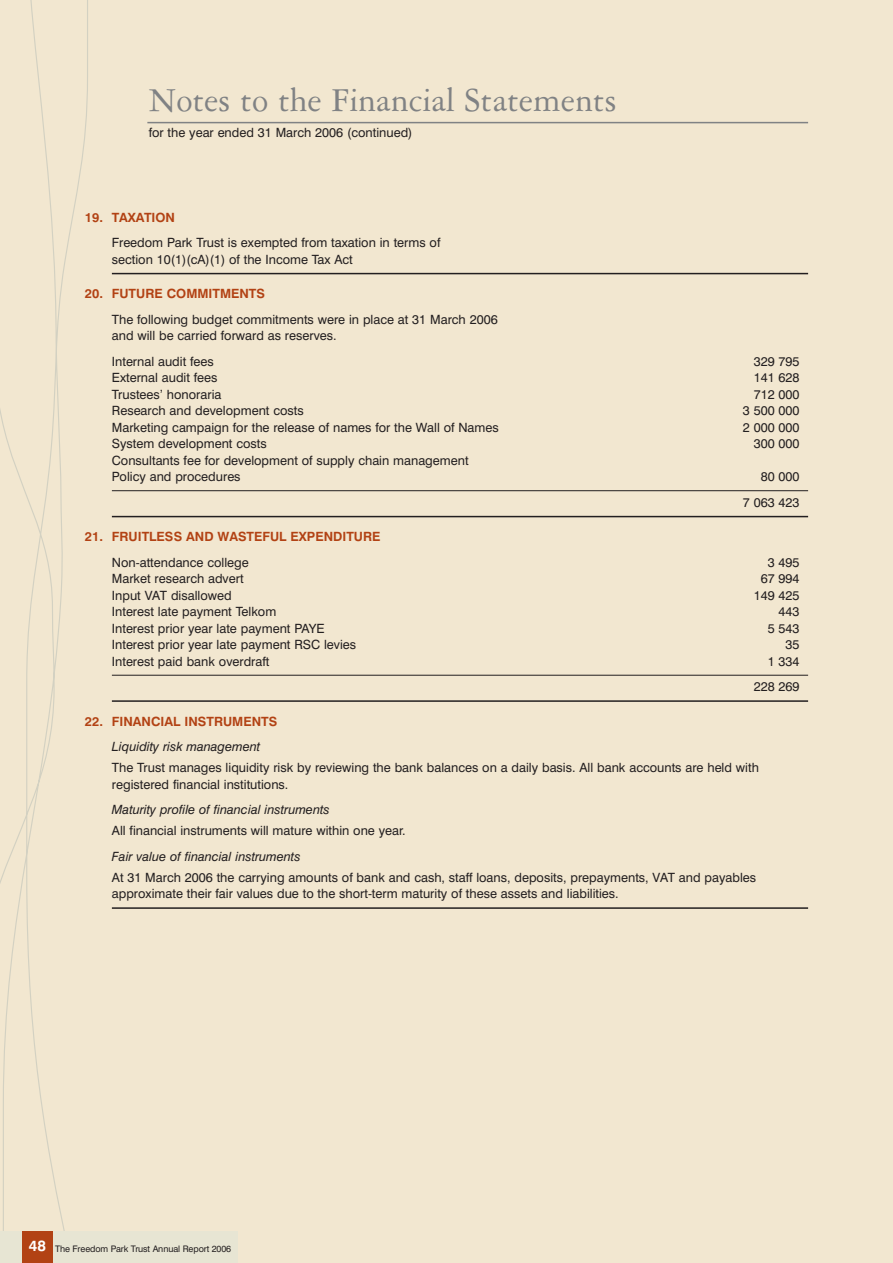
<style>
.page{position:relative;width:893px;height:1263px;background:#fff}
.page>*{position:absolute;margin:0;border:0;box-sizing:border-box;transform-origin:0 0}
.t1{font:36px "American Garamond BT";color:#808284}
.t2{font:12.75px/16.5px "Swiss 721 BT";color:#231f20}
.t3{font:italic 12.75px "Swiss 721 BT";color:#231f20}
.t4{font:700 12.75px "Swiss 721 BT";color:#b24214}
.t5{font:9px "Swiss 721 BT";letter-spacing:-.01em;color:#231f20}
.s1{font-weight:700;font-size:15px;color:#fff}
</style>
<div class="page">
<div style="left:0;top:0;width:892px;height:1263px;background:#f2e7d0"></div>
<svg style="left:0;top:0;width:308px;height:1263px"></svg>
<hr style="left:147px;top:122px;width:661px;height:1px;background:#808284">
<hr style="left:112px;top:273px;width:696px;height:1px;background:#231f20">
<hr style="left:112px;top:490px;width:696px;height:1px;background:#231f20">
<hr style="left:112px;top:516px;width:696px;height:1px;background:#231f20">
<hr style="left:112px;top:675px;width:696px;height:1px;background:#231f20">
<hr style="left:112px;top:700px;width:696px;height:2px;background:#231f20">
<hr style="left:112px;top:907px;width:696px;height:2px;background:#231f20">
<div style="left:0;top:1232px;width:237px;height:31px;background:#e7e5d3"></div>
<div style="left:22px;top:1232px;width:30px;height:31px;background:#b24214"></div>
<h1 class="t1" style="left:149px;top:86px;width:469px">Notes to the Financial Statements</h1>
<p class="t2" style="left:149px;top:125px;width:265px">for the year ended 31 March 2006 (continued)</p>
<p class="t4" style="left:85px;top:211px;width:92px">19. TAXATION</p>
<p class="t2" style="left:112px;top:235px;width:330px">Freedom Park Trust is exempted from taxation in terms of section 10(1)(cA)(1) of the Income Tax Act</p>
<p class="t4" style="left:85px;top:288px;width:182px">20. FUTURE COMMITMENTS</p>
<p class="t2" style="left:112px;top:312px;width:387px">The following budget commitments were in place at 31 March 2006 and will be carried forward as reserves.</p>
<p class="t2" style="left:112px;top:354px;width:103px">Internal audit fees</p>
<p class="t2" style="left:753px;top:354px;width:47px">329 795</p>
<p class="t2" style="left:112px;top:370px;width:107px">External audit fees</p>
<p class="t2" style="left:753px;top:370px;width:47px">141 628</p>
<p class="t2" style="left:112px;top:387px;width:111px">Trustees’ honoraria</p>
<p class="t2" style="left:753px;top:387px;width:47px">712 000</p>
<p class="t2" style="left:112px;top:403px;width:193px">Research and development costs</p>
<p class="t2" style="left:743px;top:403px;width:58px">3 500 000</p>
<p class="t2" style="left:112px;top:420px;width:388px">Marketing campaign for the release of names for the Wall of Names</p>
<p class="t2" style="left:742px;top:420px;width:58px">2 000 000</p>
<p class="t2" style="left:112px;top:436px;width:156px">System development costs</p>
<p class="t2" style="left:753px;top:436px;width:47px">300 000</p>
<p class="t2" style="left:112px;top:453px;width:358px">Consultants fee for development of supply chain management<br>Policy and procedures</p>
<p class="t2" style="left:743px;top:465px;width:58px;line-height:25.5px;text-align:right">80 000<br>7 063 423</p>
<p class="t4" style="left:85px;top:531px;width:297px">21. FRUITLESS AND WASTEFUL EXPENDITURE</p>
<p class="t2" style="left:112px;top:555px;width:138px">Non-attendance college</p>
<p class="t2" style="left:767px;top:555px;width:33px">3 495</p>
<p class="t2" style="left:112px;top:571px;width:133px">Market research advert</p>
<p class="t2" style="left:760px;top:571px;width:40px">67 994</p>
<p class="t2" style="left:112px;top:588px;width:121px">Input VAT disallowed</p>
<p class="t2" style="left:753px;top:588px;width:47px">149 425</p>
<p class="t2" style="left:112px;top:604px;width:166px">Interest late payment Telkom</p>
<p class="t2" style="left:778px;top:604px;width:22px">443</p>
<p class="t2" style="left:112px;top:621px;width:214px">Interest prior year late payment PAYE</p>
<p class="t2" style="left:767px;top:621px;width:33px">5 543</p>
<p class="t2" style="left:112px;top:637px;width:246px">Interest prior year late payment RSC levies</p>
<p class="t2" style="left:785px;top:637px;width:15px">35</p>
<p class="t2" style="left:112px;top:654px;width:159px">Interest paid bank overdraft</p>
<p class="t2" style="left:753px;top:649px;width:47px;line-height:25.5px;text-align:right">1 334<br>228 269</p>
<p class="t4" style="left:85px;top:715px;width:194px">22. FINANCIAL INSTRUMENTS</p>
<p class="t3" style="left:112px;top:741px;width:150px">Liquidity risk management</p>
<p class="t2" style="left:112px;top:760px;width:648px">The Trust manages liquidity risk by reviewing the bank balances on a daily basis. All bank accounts are held with registered financial institutions.</p>
<p class="t3" style="left:112px;top:804px;width:219px">Maturity profile of financial instruments</p>
<p class="t2" style="left:112px;top:823px;width:295px">All financial instruments will mature within one year.</p>
<p class="t3" style="left:112px;top:850px;width:190px">Fair value of financial instruments</p>
<p class="t2" style="left:112px;top:870px;width:645px">At 31 March 2006 the carrying amounts of bank and cash, staff loans, deposits, prepayments, VAT and payables approximate their fair values due to the short-term maturity of these assets and liabilities.</p>
<p class="t5" style="left:29px;top:1245px;width:204px"><span class="s1">48</span> The Freedom Park Trust Annual Report 2006</p>
</div>
